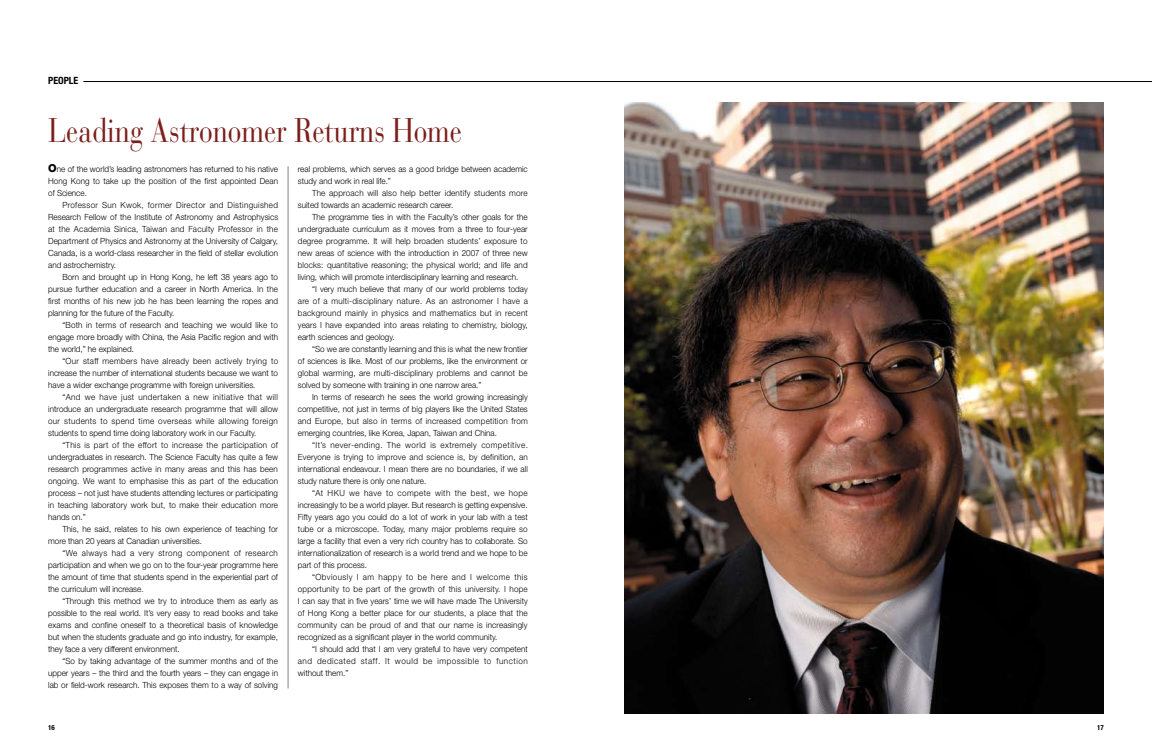
<style>
.page{position:relative;width:1152px;height:756px;background:#fff}
.page>*{position:absolute;margin:0;border:0;box-sizing:border-box;transform-origin:0 0}
.t1{font:34px "Bauer Bodoni";color:#7c1e1b;scale:.8 1}
.t2{font:700 condensed 10px "Helvetica Neue";color:#000}
.t3{font:300 8.5px/12px "Helvetica Neue";color:#000;text-align:justify;scale:.95 1}
.t4{font:300 8.5px/12px "Helvetica Neue";letter-spacing:.025em;color:#000;scale:.95 1}
.t5{font:700 condensed 7px "Helvetica Neue";color:#000}
.s1{font-weight:800;font-size:11px}
</style>
<div class="page">
<hr style="left:83px;top:81px;width:493px;height:1px;background:#000">
<hr style="left:576px;top:81px;width:576px;height:1px;background:#000">
<img style="left:624px;top:102px;width:480px;height:612px">
<hr style="left:288px;top:166px;width:1px;height:522px;background:#838383">
<p class="t2" style="left:48px;top:75px;width:32px">PEOPLE</p>
<h1 class="t1" style="left:48px;top:110px;width:519px">Leading Astronomer Returns Home</h1>
<p class="t3" style="left:48px;top:163px;width:244px"><span class="s1">O</span>ne of the world’s leading astronomers has returned to his native Hong Kong to take up the position of the first appointed Dean of Science.</p>
<p class="t3" style="left:48px;top:199px;width:244px;text-indent:14px">Professor Sun Kwok, former Director and Distinguished Research Fellow of the Institute of Astronomy and Astrophysics at the Academia Sinica, Taiwan and Faculty Professor in the Department of Physics and Astronomy at the University of Calgary, Canada, is a world-class researcher in the field of stellar evolution and astrochemistry.</p>
<p class="t3" style="left:48px;top:271px;width:244px;text-indent:14px">Born and brought up in Hong Kong, he left 38 years ago to pursue further education and a career in North America. In the first months of his new job he has been learning the ropes and planning for the future of the Faculty.</p>
<p class="t3" style="left:48px;top:319px;width:243px;text-indent:14px">“Both in terms of research and teaching we would like to engage more broadly with China, the Asia Pacific region and with the world,” he explained.</p>
<p class="t3" style="left:48px;top:355px;width:244px;text-indent:14px">“Our staff members have already been actively trying to increase the number of international students because we want to have a wider exchange programme with foreign universities.</p>
<p class="t3" style="left:48px;top:391px;width:244px;text-indent:14px">“And we have just undertaken a new initiative that will introduce an undergraduate research programme that will allow our students to spend time overseas while allowing foreign students to spend time doing laboratory work in our Faculty.</p>
<p class="t3" style="left:48px;top:439px;width:244px;text-indent:14px">“This is part of the effort to increase the participation of undergraduates in research. The Science Faculty has quite a few research programmes active in many areas and this has been ongoing. We want to emphasise this as part of the education process – not just have students attending lectures or participating in teaching laboratory work but, to make their education more hands on.”</p>
<p class="t3" style="left:48px;top:523px;width:244px;text-indent:14px">This, he said, relates to his own experience of teaching for more than 20 years at Canadian universities.</p>
<p class="t3" style="left:48px;top:547px;width:243px;text-indent:14px">“We always had a very strong component of research participation and when we go on to the four-year programme here the amount of time that students spend in the experiential part of the curriculum will increase.</p>
<p class="t3" style="left:48px;top:595px;width:243px;text-indent:14px">“Through this method we try to introduce them as early as possible to the real world. It’s very easy to read books and take exams and confine oneself to a theoretical basis of knowledge but when the students graduate and go into industry, for example, they face a very different environment.</p>
<p class="t3" style="left:48px;top:655px;width:243px;text-indent:14px">“So by taking advantage of the summer months and of the upper years – the third and the fourth years – they can engage in lab or field-work research. This exposes them to a way of solving</p>
<p class="t3" style="left:298px;top:163px;width:243px">real problems, which serves as a good bridge between academic study and work in real life.”</p>
<p class="t4" style="left:298px;top:187px;width:243px;text-indent:14px">The approach will also help better identify students more suited towards an academic research career.</p>
<p class="t3" style="left:298px;top:211px;width:244px;text-indent:14px">The programme ties in with the Faculty’s other goals for the undergraduate curriculum as it moves from a three to four-year degree programme. It will help broaden students’ exposure to new areas of science with the introduction in 2007 of three new blocks: quantitative reasoning; the physical world; and life and living, which will promote interdisciplinary learning and research.</p>
<p class="t3" style="left:298px;top:283px;width:244px;text-indent:14px">“I very much believe that many of our world problems today are of a multi-disciplinary nature. As an astronomer I have a background mainly in physics and mathematics but in recent years I have expanded into areas relating to chemistry, biology, earth sciences and geology.</p>
<p class="t3" style="left:298px;top:343px;width:244px;text-indent:14px">“So we are constantly learning and this is what the new frontier of sciences is like. Most of our problems, like the environment or global warming, are multi-disciplinary problems and cannot be solved by someone with training in one narrow area.”</p>
<p class="t3" style="left:298px;top:391px;width:243px;text-indent:14px">In terms of research he sees the world growing increasingly competitive, not just in terms of big players like the United States and Europe, but also in terms of increased competition from emerging countries, like Korea, Japan, Taiwan and China.</p>
<p class="t3" style="left:298px;top:439px;width:244px;text-indent:14px">“It’s never-ending. The world is extremely competitive.<br>Everyone is trying to improve and science is, by definition, an international endeavour. I mean there are no boundaries, if we all study nature there is only one nature.</p>
<p class="t3" style="left:298px;top:487px;width:244px;text-indent:14px">“At HKU we have to compete with the best, we hope increasingly to be a world player. But research is getting expensive.<br>Fifty years ago you could do a lot of work in your lab with a test tube or a microscope. Today, many major problems require so large a facility that even a very rich country has to collaborate. So internationalization of research is a world trend and we hope to be part of this process.</p>
<p class="t3" style="left:298px;top:571px;width:243px;text-indent:14px">“Obviously I am happy to be here and I welcome this opportunity to be part of the growth of this university. I hope I can say that in five years’ time we will have made The University of Hong Kong a better place for our students, a place that the community can be proud of and that our name is increasingly recognized as a significant player in the world community.</p>
<p class="t3" style="left:298px;top:643px;width:243px;text-indent:14px">“I should add that I am very grateful to have very competent and dedicated staff. It would be impossible to function without them.”</p>
<p class="t5" style="left:48px;top:723px;width:8px">16</p>
<p class="t5" style="left:1097px;top:723px;width:8px">17</p>
</div>
